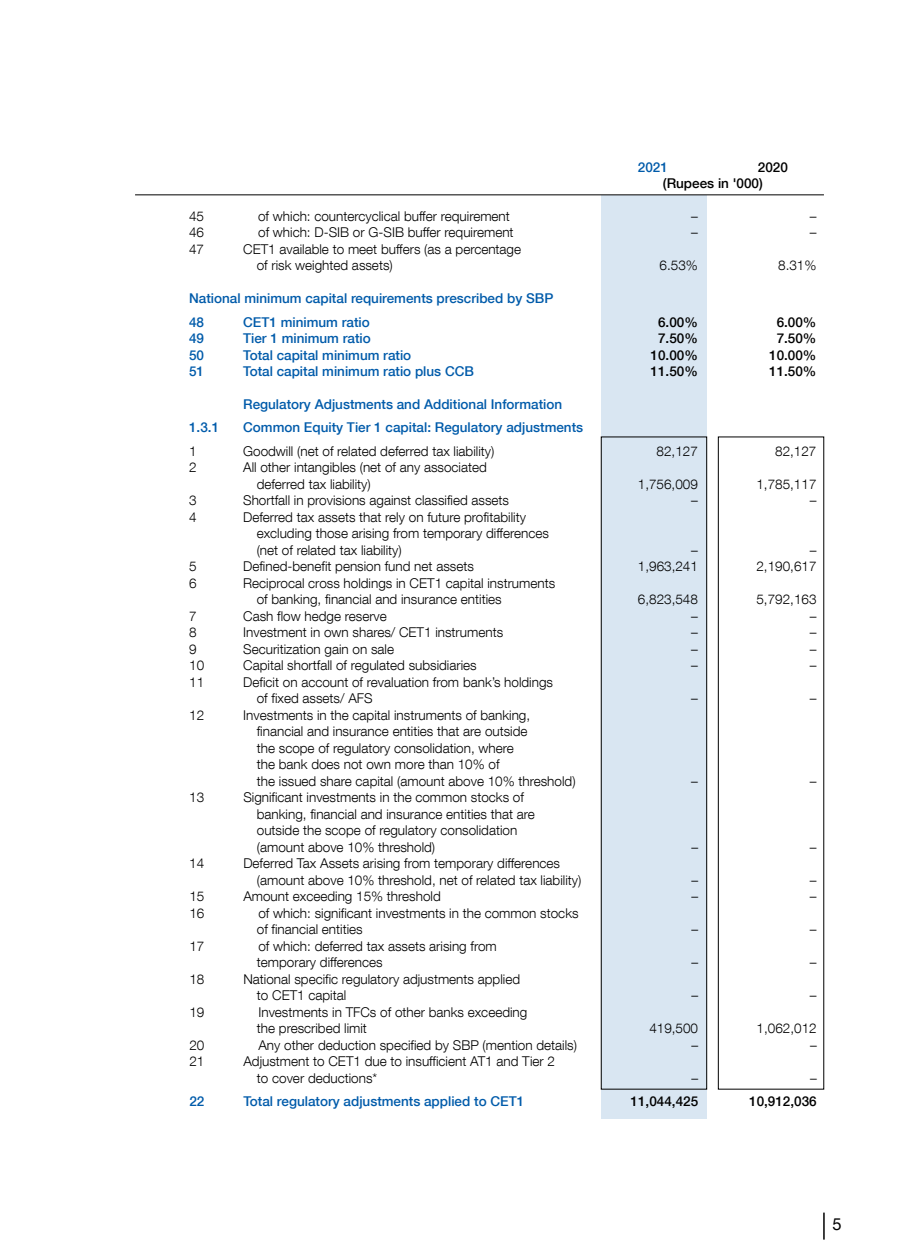
<style>
.page{position:relative;width:905px;height:1256px;background:#fff}
.page>*{position:absolute;margin:0;border:0;box-sizing:border-box;transform-origin:0 0}
.t1{font:16.5px "Helvetica Neue LT Com";color:#000}
.t2{font:300 13.5px/16.5px "Helvetica Neue LT Com";color:#000}
.t3{font:500 13.5px/23.2px "Helvetica Neue LT Com";color:#005baa}
.t4{font:500 13.5px/16.2px "Helvetica Neue LT Com";color:#000}
</style>
<div class="page">
<svg style="left:823px;top:1212px;width:1px;height:27px"></svg>
<div style="left:601px;top:195px;width:105px;height:923px;background:#d9e6f2"></div>
<div style="left:601px;top:437px;width:105px;height:652px;border:1px solid #000"></div>
<div style="left:718px;top:437px;width:105px;height:652px;border:1px solid #000"></div>
<hr style="left:135px;top:195px;width:689px;height:1px;background:#000">
<p class="t3" style="left:637px;top:155px;width:32px">2021</p>
<p class="t4" style="left:663px;top:159px;width:126px;text-indent:95px">2020 (Rupees in '000)</p>
<p class="t2" style="left:189px;top:208px;width:17px">45</p>
<p class="t2" style="left:258px;top:208px;width:253px">of which: countercyclical buffer requirement</p>
<p class="t2" style="left:691px;top:208px;width:8px">–</p>
<p class="t2" style="left:809px;top:208px;width:8px">–</p>
<p class="t2" style="left:189px;top:224px;width:17px">46</p>
<p class="t2" style="left:258px;top:224px;width:257px">of which: D-SIB or G-SIB buffer requirement</p>
<p class="t2" style="left:691px;top:224px;width:8px">–</p>
<p class="t2" style="left:809px;top:224px;width:8px">–</p>
<p class="t2" style="left:189px;top:240px;width:17px">47</p>
<p class="t2" style="left:257px;top:240px;width:266px;text-indent:-14px">CET1 available to meet buffers (as a percentage of risk weighted assets)</p>
<p class="t2" style="left:659px;top:257px;width:40px">6.53%</p>
<p class="t2" style="left:778px;top:257px;width:40px">8.31%</p>
<p class="t3" style="left:189px;top:287px;width:366px">National minimum capital requirements prescribed by SBP<br>48</p>
<p class="t3" style="left:243px;top:310px;width:128px">CET1 minimum ratio</p>
<p class="t4" style="left:658px;top:314px;width:41px">6.00%</p>
<p class="t4" style="left:776px;top:314px;width:41px">6.00%</p>
<p class="t3" style="left:189px;top:326px;width:17px">49</p>
<p class="t3" style="left:243px;top:326px;width:129px">Tier 1 minimum ratio</p>
<p class="t4" style="left:658px;top:330px;width:41px">7.50%</p>
<p class="t4" style="left:776px;top:330px;width:41px">7.50%</p>
<p class="t3" style="left:189px;top:343px;width:17px">50</p>
<p class="t3" style="left:243px;top:343px;width:170px">Total capital minimum ratio</p>
<p class="t4" style="left:650px;top:347px;width:49px">10.00%</p>
<p class="t4" style="left:769px;top:347px;width:49px">10.00%</p>
<p class="t3" style="left:189px;top:359px;width:17px">51</p>
<p class="t3" style="left:243px;top:359px;width:232px">Total capital minimum ratio plus CCB</p>
<p class="t4" style="left:650px;top:363px;width:49px">11.50%</p>
<p class="t4" style="left:769px;top:363px;width:49px">11.50%</p>
<p class="t3" style="left:243px;top:392px;width:320px">Regulatory Adjustments and Additional Information</p>
<p class="t3" style="left:189px;top:416px;width:32px">1.3.1</p>
<p class="t3" style="left:243px;top:416px;width:341px">Common Equity Tier 1 capital: Regulatory adjustments</p>
<p class="t2" style="left:189px;top:442px;width:9px">1</p>
<p class="t2" style="left:243px;top:442px;width:253px">Goodwill (net of related deferred tax liability)</p>
<p class="t2" style="left:656px;top:442px;width:43px">82,127</p>
<p class="t2" style="left:775px;top:442px;width:43px">82,127</p>
<p class="t2" style="left:189px;top:459px;width:9px">2</p>
<p class="t2" style="left:257px;top:459px;width:232px;text-indent:-14px">All other intangibles (net of any associated deferred tax liability)</p>
<p class="t2" style="left:638px;top:475px;width:62px">1,756,009</p>
<p class="t2" style="left:756px;top:475px;width:62px">1,785,117</p>
<p class="t2" style="left:189px;top:492px;width:9px">3</p>
<p class="t2" style="left:243px;top:492px;width:267px">Shortfall in provisions against classified assets</p>
<p class="t2" style="left:691px;top:492px;width:8px">–</p>
<p class="t2" style="left:809px;top:492px;width:8px">–</p>
<p class="t2" style="left:189px;top:508px;width:9px">4</p>
<p class="t2" style="left:257px;top:508px;width:294px;text-indent:-14px">Deferred tax assets that rely on future profitability excluding those arising from temporary differences (net of related tax liability)</p>
<p class="t2" style="left:691px;top:541px;width:8px">–</p>
<p class="t2" style="left:809px;top:541px;width:8px">–</p>
<p class="t2" style="left:189px;top:558px;width:9px">5</p>
<p class="t2" style="left:243px;top:558px;width:232px">Defined-benefit pension fund net assets</p>
<p class="t2" style="left:638px;top:558px;width:62px">1,963,241</p>
<p class="t2" style="left:756px;top:558px;width:62px">2,190,617</p>
<p class="t2" style="left:189px;top:574px;width:9px">6</p>
<p class="t2" style="left:257px;top:574px;width:300px;text-indent:-14px">Reciprocal cross holdings in CET1 capital instruments of banking, financial and insurance entities</p>
<p class="t2" style="left:638px;top:591px;width:62px">6,823,548</p>
<p class="t2" style="left:756px;top:591px;width:62px">5,792,163</p>
<p class="t2" style="left:189px;top:607px;width:9px">7</p>
<p class="t2" style="left:243px;top:607px;width:145px">Cash flow hedge reserve</p>
<p class="t2" style="left:691px;top:607px;width:8px">–</p>
<p class="t2" style="left:809px;top:607px;width:8px">–</p>
<p class="t2" style="left:189px;top:624px;width:9px">8</p>
<p class="t2" style="left:243px;top:624px;width:261px">Investment in own shares/ CET1 instruments</p>
<p class="t2" style="left:691px;top:624px;width:8px">–</p>
<p class="t2" style="left:809px;top:624px;width:8px">–</p>
<p class="t2" style="left:189px;top:640px;width:9px">9</p>
<p class="t2" style="left:243px;top:640px;width:152px">Securitization gain on sale</p>
<p class="t2" style="left:691px;top:640px;width:8px">–</p>
<p class="t2" style="left:809px;top:640px;width:8px">–</p>
<p class="t2" style="left:189px;top:657px;width:17px">10</p>
<p class="t2" style="left:243px;top:657px;width:235px">Capital shortfall of regulated subsidiaries</p>
<p class="t2" style="left:691px;top:657px;width:8px">–</p>
<p class="t2" style="left:809px;top:657px;width:8px">–</p>
<p class="t2" style="left:189px;top:673px;width:17px">11</p>
<p class="t2" style="left:257px;top:673px;width:298px;text-indent:-14px">Deficit on account of revaluation from bank’s holdings of fixed assets/ AFS</p>
<p class="t2" style="left:691px;top:690px;width:8px">–</p>
<p class="t2" style="left:809px;top:690px;width:8px">–</p>
<p class="t2" style="left:189px;top:706px;width:17px">12</p>
<p class="t2" style="left:257px;top:706px;width:320px;text-indent:-14px">Investments in the capital instruments of banking, financial and insurance entities that are outside<br>the scope of regulatory consolidation, where<br>the bank does not own more than 10% of<br>the issued share capital (amount above 10% threshold)</p>
<p class="t2" style="left:189px;top:789px;width:17px">13</p>
<p class="t2" style="left:257px;top:789px;width:279px;text-indent:-14px">Significant investments in the common stocks of banking, financial and insurance entities that are outside the scope of regulatory consolidation (amount above 10% threshold)</p>
<p class="t2" style="left:189px;top:855px;width:17px">14</p>
<p class="t2" style="left:257px;top:855px;width:326px;text-indent:-14px">Deferred Tax Assets arising from temporary differences (amount above 10% threshold, net of related tax liability)</p>
<p class="t2" style="left:691px;top:772px;width:8px">–</p>
<p class="t2" style="left:809px;top:772px;width:8px">–</p>
<p class="t2" style="left:691px;top:838px;width:8px">–</p>
<p class="t2" style="left:809px;top:838px;width:8px">–</p>
<p class="t2" style="left:691px;top:871px;width:8px">–</p>
<p class="t2" style="left:809px;top:871px;width:8px">–</p>
<p class="t2" style="left:189px;top:888px;width:17px">15</p>
<p class="t2" style="left:243px;top:888px;width:199px">Amount exceeding 15% threshold</p>
<p class="t2" style="left:691px;top:888px;width:8px">–</p>
<p class="t2" style="left:809px;top:888px;width:8px">–</p>
<p class="t2" style="left:189px;top:904px;width:17px">16</p>
<p class="t2" style="left:257px;top:904px;width:323px">of which: significant investments in the common stocks of financial entities</p>
<p class="t2" style="left:691px;top:921px;width:8px">–</p>
<p class="t2" style="left:810px;top:921px;width:8px">–</p>
<p class="t2" style="left:189px;top:937px;width:17px">17</p>
<p class="t2" style="left:257px;top:937px;width:241px">of which: deferred tax assets arising from temporary differences</p>
<p class="t2" style="left:189px;top:970px;width:17px">18</p>
<p class="t2" style="left:257px;top:970px;width:265px;text-indent:-14px">National specific regulatory adjustments applied to CET1 capital</p>
<p class="t2" style="left:189px;top:1003px;width:17px">19</p>
<p class="t2" style="left:257px;top:1003px;width:272px">Investments in TFCs of other banks exceeding the prescribed limit</p>
<p class="t2" style="left:691px;top:954px;width:8px">–</p>
<p class="t2" style="left:810px;top:954px;width:8px">–</p>
<p class="t2" style="left:691px;top:987px;width:8px">–</p>
<p class="t2" style="left:810px;top:987px;width:8px">–</p>
<p class="t2" style="left:649px;top:1020px;width:50px">419,500</p>
<p class="t2" style="left:756px;top:1020px;width:62px">1,062,012</p>
<p class="t2" style="left:189px;top:1036px;width:17px">20</p>
<p class="t2" style="left:258px;top:1036px;width:320px">Any other deduction specified by SBP (mention details)</p>
<p class="t2" style="left:691px;top:1036px;width:8px">–</p>
<p class="t2" style="left:810px;top:1036px;width:8px">–</p>
<p class="t2" style="left:189px;top:1053px;width:17px">21</p>
<p class="t2" style="left:257px;top:1053px;width:299px;text-indent:-14px">Adjustment to CET1 due to insufficient AT1 and Tier 2 to cover deductions*</p>
<p class="t2" style="left:691px;top:1069px;width:8px">–</p>
<p class="t2" style="left:810px;top:1069px;width:8px">–</p>
<p class="t3" style="left:189px;top:1089px;width:17px">22</p>
<p class="t3" style="left:243px;top:1089px;width:282px">Total regulatory adjustments applied to CET1</p>
<p class="t4" style="left:630px;top:1093px;width:69px">11,044,425</p>
<p class="t4" style="left:749px;top:1093px;width:69px">10,912,036</p>
<p class="t1" style="left:832px;top:1213px;width:11px">5</p>
</div>
